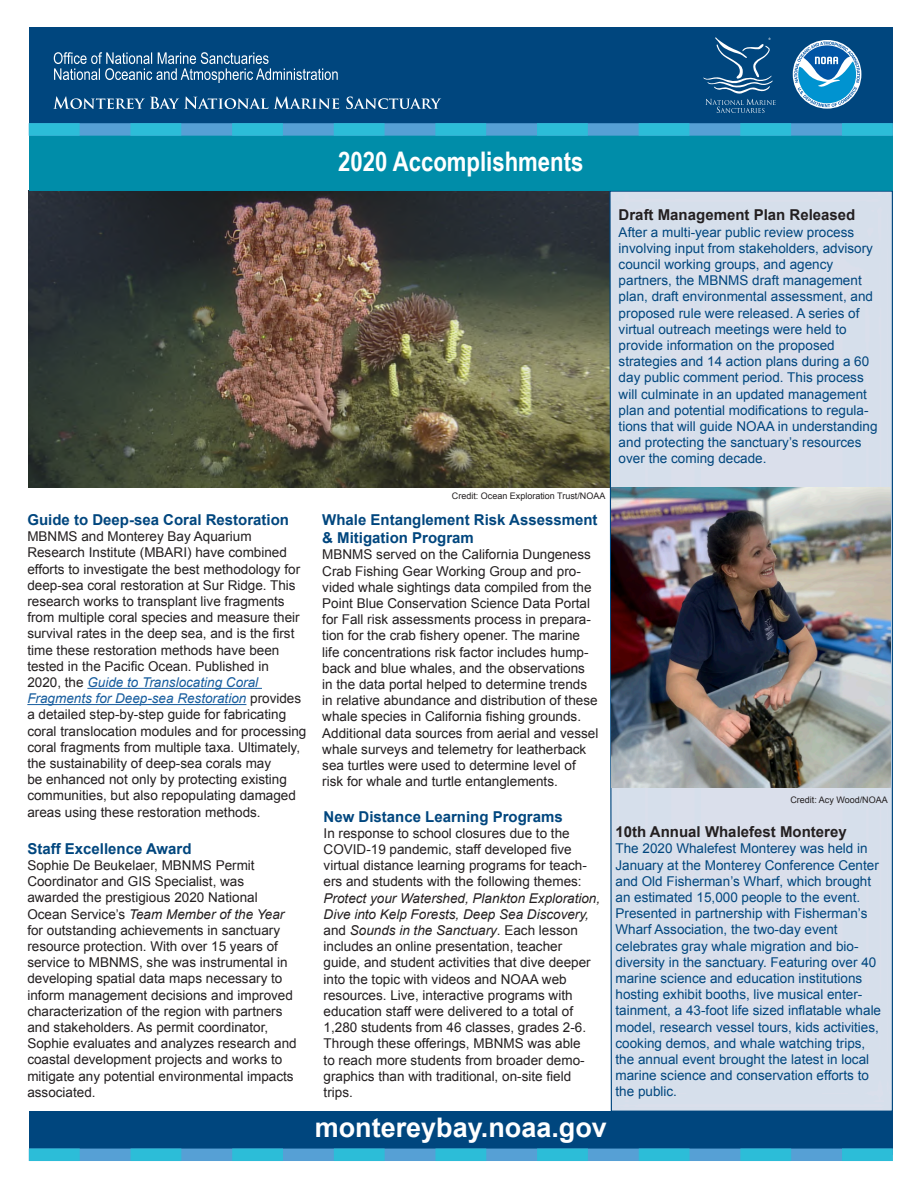
<style>
.page{position:relative;width:918px;height:1188px;background:#fff}
.page>*{position:absolute;margin:0;border:0;box-sizing:border-box;transform-origin:0 0}
.t1{font:700 27px "Arial";color:#fff}
.t2{font:700 27px "Arial Narrow";color:#fff}
.t3{font:700 15px/18px "Arial";color:#00467e}
.t4{font:700 15px "Arial";color:#231f20}
.t5{font:13.5px/16.2px "Arial";color:#231f20}
.t6{font:13.5px/16.2px "Arial";color:#00467e}
.t7{font:9px "Arial";color:#231f20}
.s1{font-style:italic;color:#175d9e}
.s2{font-style:italic}
</style>
<div class="page">
<div style="left:29px;top:1112px;width:864px;height:43px;background:#00467e"></div>
<svg style="left:29px;top:1149px;width:864px;height:12px;background:#3fafd6"></svg>
<hr style="left:87px;top:688px;width:175px;height:1px;background:#175d9e">
<hr style="left:27px;top:704px;width:219px;height:1px;background:#175d9e">
<img style="left:29px;top:191px;width:580px;height:296px">
<div style="left:29px;top:123px;width:864px;height:68px;background:#008da9"></div>
<div style="left:29px;top:27px;width:864px;height:100px;background:#00467e"></div>
<svg style="left:29px;top:123px;width:864px;height:13px;background:#3eadd4"></svg>
<svg style="left:703px;top:37px;width:73px;height:76px"></svg>
<svg style="left:794px;top:42px;width:66px;height:65px;background:#4a96c5"></svg>
<svg style="left:53px;top:96px;width:388px;height:13px"></svg>
<svg style="left:54px;top:52px;width:284px;height:31px"></svg>
<div style="left:609px;top:191px;width:284px;height:921px;background:#d9dfeb"></div>
<img style="left:611px;top:487px;width:280px;height:300px">
<p class="t2" style="left:338px;top:141px;width:247px">2020 Accomplishments</p>
<p class="t3" style="left:27px;top:511px;width:263px">Guide to Deep-sea Coral Restoration</p>
<p class="t5" style="left:27px;top:528px;width:281px">MBNMS and Monterey Bay Aquarium Research Institute (MBARI) have combined efforts to investigate the best methodology for deep-sea coral restoration at Sur Ridge. This research works to transplant live fragments from multiple coral species and measure their survival rates in the deep sea, and is the first time these restoration methods have been tested in the Pacific Ocean. Published in<br>2020, the <span class="s1">Guide to Translocating Coral Fragments for Deep-sea Restoration</span> provides a detailed step-by-step guide for fabricating coral translocation modules and for processing coral fragments from multiple taxa. Ultimately, the sustainability of deep-sea corals may<br>be enhanced not only by protecting existing communities, but also repopulating damaged areas using these restoration methods.</p>
<p class="t3" style="left:27px;top:840px;width:166px">Staff Excellence Award</p>
<p class="t5" style="left:27px;top:857px;width:271px">Sophie De Beukelaer, MBNMS Permit Coordinator and GIS Specialist, was awarded the prestigious 2020 National Ocean Service’s <span class="s2">Team Member of the Year </span>for outstanding achievements in sanctuary resource protection. With over 15 years of service to MBNMS, she was instrumental in developing spatial data maps necessary to inform management decisions and improved characterization of the region with partners and stakeholders. As permit coordinator, Sophie evaluates and analyzes research and coastal development projects and works to mitigate any potential environmental impacts associated.</p>
<p class="t4" style="left:619px;top:205px;width:238px">Draft Management Plan Released</p>
<p class="t6" style="left:619px;top:224px;width:260px">After a multi-year public review process involving input from stakeholders, advisory council working groups, and agency partners, the MBNMS draft management plan, draft environmental assessment, and proposed rule were released. A series of virtual outreach meetings were held to provide information on the proposed strategies and 14 action plans during a 60 day public comment period. This process will culminate in an updated management plan and potential modifications to regula&shy;tions that will guide NOAA in understanding and protecting the sanctuary’s resources over the coming decade.</p>
<p class="t7" style="left:452px;top:490px;width:155px">Credit: Ocean Exploration Trust/NOAA</p>
<p class="t3" style="left:322px;top:511px;width:277px">Whale Entanglement Risk Assessment &amp; Mitigation Program</p>
<p class="t5" style="left:322px;top:547px;width:278px">MBNMS served on the California Dungeness Crab Fishing Gear Working Group and pro&shy;vided whale sightings data compiled from the Point Blue Conservation Science Data Portal for Fall risk assessments process in prepara&shy;tion for the crab fishery opener. The marine life concentrations risk factor includes hump&shy;back and blue whales, and the observations in the data portal helped to determine trends in relative abundance and distribution of these whale species in California fishing grounds.<br>Additional data sources from aerial and vessel whale surveys and telemetry for leatherback sea turtles were used to determine level of risk for whale and turtle entanglements.</p>
<p class="t3" style="left:324px;top:808px;width:241px">New Distance Learning Programs</p>
<p class="t5" style="left:324px;top:825px;width:278px">In response to school closures due to the COVID-19 pandemic, staff developed five virtual distance learning programs for teach&shy;ers and students with the following themes:<br><span class="s2">Protect your Watershed, Plankton Exploration, Dive into Kelp Forests, Deep Sea Discovery, </span>and <span class="s2">Sounds in the Sanctuary</span>. Each lesson includes an online presentation, teacher guide, and student activities that dive deeper into the topic with videos and NOAA web resources. Live, interactive programs with education staff were delivered to a total of 1,280 students from 46 classes, grades 2-6.<br>Through these offerings, MBNMS was able<br>to reach more students from broader demo&shy;graphics than with traditional, on-site field trips.</p>
<p class="t1" style="left:315px;top:1109px;width:294px">montereybay.noaa.gov</p>
<p class="t7" style="left:790px;top:794px;width:99px">Credit: Acy Wood/NOAA</p>
<p class="t4" style="left:616px;top:822px;width:233px">10th Annual Whalefest Monterey</p>
<p class="t6" style="left:616px;top:841px;width:267px">The 2020 Whalefest Monterey was held in January at the Monterey Conference Center and Old Fisherman’s Wharf, which brought an estimated 15,000 people to the event.<br>Presented in partnership with Fisherman’s Wharf Association, the two-day event celebrates gray whale migration and bio&shy;diversity in the sanctuary. Featuring over 40 marine science and education institutions hosting exhibit booths, live musical enter&shy;tainment, a 43-foot life sized inflatable whale model, research vessel tours, kids activities, cooking demos, and whale watching trips, the annual event brought the latest in local marine science and conservation efforts to the public.</p>
</div>
